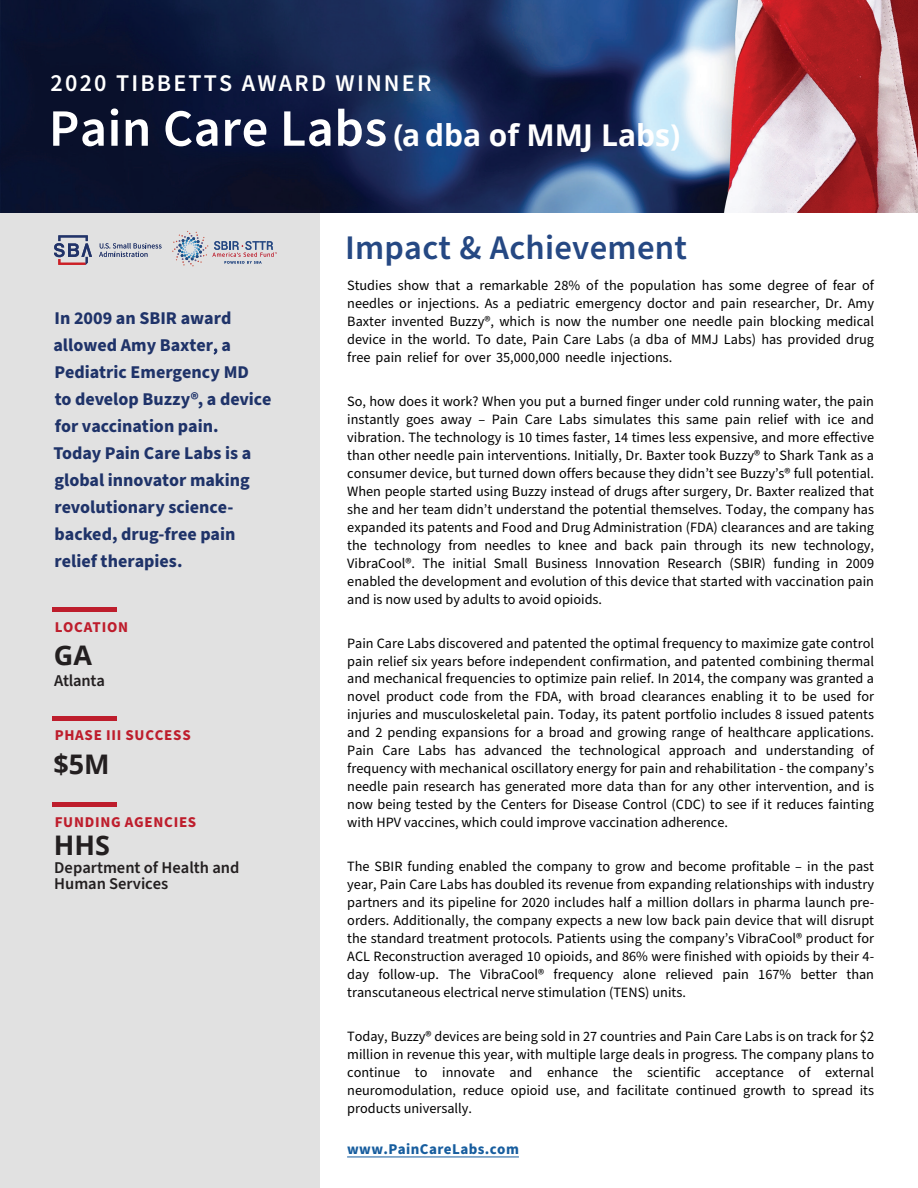
<style>
.page{position:relative;width:918px;height:1188px;background:#fff}
.page>*{position:absolute;margin:0;border:0;box-sizing:border-box;transform-origin:0 0}
.t1{font:600 34.5px "Source Sans Pro";letter-spacing:.01em;color:#254883}
.t2{font:700 30px "Open Sans";color:#fff}
.t3{font:700 27px "Open Sans";color:#231f20}
.t4{font:600 24px "Source Sans Pro";letter-spacing:.09em;color:#fff}
.t5{font:700 18px/27px "Source Sans Pro";color:#1f3369}
.t6{font:600 16.5px/16.5px "Source Sans Pro";color:#231f20}
.t7{font:700 15px "Source Sans Pro";letter-spacing:.05em;color:#be1d2c}
.t8{font:700 15px "Source Sans Pro";letter-spacing:.025em;color:#175d9e}
.t9{font:14.25px/18px "Source Sans Pro";color:#000;text-align:justify}
.s1{font-family:"Source Sans Pro";font-weight:600;font-size:52.5px}
.s2{font-weight:400}
</style>
<div class="page">
<img style="left:0;top:0;width:918px;height:212px">
<div style="left:0;top:213px;width:320px;height:975px;background:#e1e1e1"></div>
<div style="left:52px;top:802px;width:65px;height:5px;background:#be1d2c"></div>
<div style="left:52px;top:716px;width:65px;height:5px;background:#be1d2c"></div>
<div style="left:52px;top:607px;width:65px;height:5px;background:#be1d2c"></div>
<svg style="left:172px;top:231px;width:105px;height:35px"></svg>
<svg style="left:54px;top:235px;width:38px;height:30px"></svg>
<svg style="left:99px;top:243px;width:62px;height:14px"></svg>
<hr style="left:347px;top:1157px;width:172px;height:1px;background:#175d9e">
<p class="t4" style="left:51px;top:67px;width:382px">2020 TIBBETTS AWARD WINNER</p>
<p class="t2" style="left:49px;top:114px;width:633px"><span class="s1">Pain Care Labs</span> (a dba of MMJ Labs)</p>
<p class="t5" style="left:53px;top:305px;width:220px">In 2009 an SBIR award allowed Amy Baxter<span class="s2">,</span> a<br>Pediatric Emergency MD<br>to develop Buzzy®, a device for vaccination pain.<br>Today Pain Care Labs is a global innovator making revolutionary science&shy;backed, drug-free pain relief therapies.</p>
<p class="t7" style="left:55px;top:616px;width:75px">LOCATION</p>
<p class="t3" style="left:54px;top:636px;width:40px">GA</p>
<p class="t6" style="left:54px;top:673px;width:52px">Atlanta</p>
<p class="t7" style="left:55px;top:725px;width:138px">PHASE III SUCCESS</p>
<p class="t3" style="left:53px;top:745px;width:58px">$5M</p>
<p class="t7" style="left:55px;top:812px;width:143px">FUNDING AGENCIES</p>
<p class="t3" style="left:54px;top:826px;width:58px">HHS</p>
<p class="t6" style="left:54px;top:860px;width:187px">Department of Health and<br>Human Services</p>
<p class="t1" style="left:345px;top:224px;width:343px">Impact &amp; Achievement</p>
<p class="t9" style="left:347px;top:277px;width:528px">Studies show that a remarkable 28% of the population has some degree of fear of needles or injections. As a pediatric emergency doctor and pain researcher, Dr. Amy Baxter invented Buzzy®, which is now the number one needle pain blocking medical device in the world. To date, Pain Care Labs (a dba of MMJ Labs) has provided drug free pain relief for over 35,000,000 needle injections.</p>
<p class="t9" style="left:347px;top:392px;width:528px">So, how does it work? When you put a burned finger under cold running water, the pain instantly goes away – Pain Care Labs simulates this same pain relief with ice and vibration. The technology is 10 times faster, 14 times less expensive, and more effective than other needle pain interventions. Initially, Dr. Baxter took Buzzy® to Shark Tank as a consumer device, but turned down offers because they didnʼt see Buzzyʼs® full potential.<br>When people started using Buzzy instead of drugs after surgery, Dr. Baxter realized that she and her team didnʼt understand the potential themselves. Today, the company has expanded its patents and Food and Drug Administration (FDA) clearances and are taking the technology from needles to knee and back pain through its new technology, VibraCool®. The initial Small Business Innovation Research (SBIR) funding in 2009 enabled the development and evolution of this device that started with vaccination pain and is now used by adults to avoid opioids.</p>
<p class="t9" style="left:347px;top:634px;width:528px">Pain Care Labs discovered and patented the optimal frequency to maximize gate control pain relief six years before independent confirmation, and patented combining thermal and mechanical frequencies to optimize pain relief. In 2014, the company was granted a novel product code from the FDA, with broad clearances enabling it to be used for injuries and musculoskeletal pain. Today, its patent portfolio includes 8 issued patents and 2 pending expansions for a broad and growing range of healthcare applications.<br>Pain Care Labs has advanced the technological approach and understanding of frequency with mechanical oscillatory energy for pain and rehabilitation - the companyʼs needle pain research has generated more data than for any other intervention, and is now being tested by the Centers for Disease Control (CDC) to see if it reduces fainting with HPV vaccines, which could improve vaccination adherence.</p>
<p class="t9" style="left:347px;top:858px;width:528px">The SBIR funding enabled the company to grow and become profitable – in the past year, Pain Care Labs has doubled its revenue from expanding relationships with industry partners and its pipeline for 2020 includes half a million dollars in pharma launch pre&shy;orders. Additionally, the company expects a new low back pain device that will disrupt the standard treatment protocols. Patients using the companyʼs VibraCool® product for ACL Reconstruction averaged 10 opioids, and 86% were finished with opioids by their 4- day follow-up. The VibraCool® frequency alone relieved pain 167% better than transcutaneous electrical nerve stimulation (TENS) units.</p>
<p class="t9" style="left:347px;top:1028px;width:528px">Today, Buzzy® devices are being sold in 27 countries and Pain Care Labs is on track for $2 million in revenue this year, with multiple large deals in progress. The company plans to continue to innovate and enhance the scientific acceptance of external neuromodulation, reduce opioid use, and facilitate continued growth to spread its products universally.</p>
<p class="t8" style="left:347px;top:1139px;width:173px">www.PainCareLabs.com</p>
</div>
